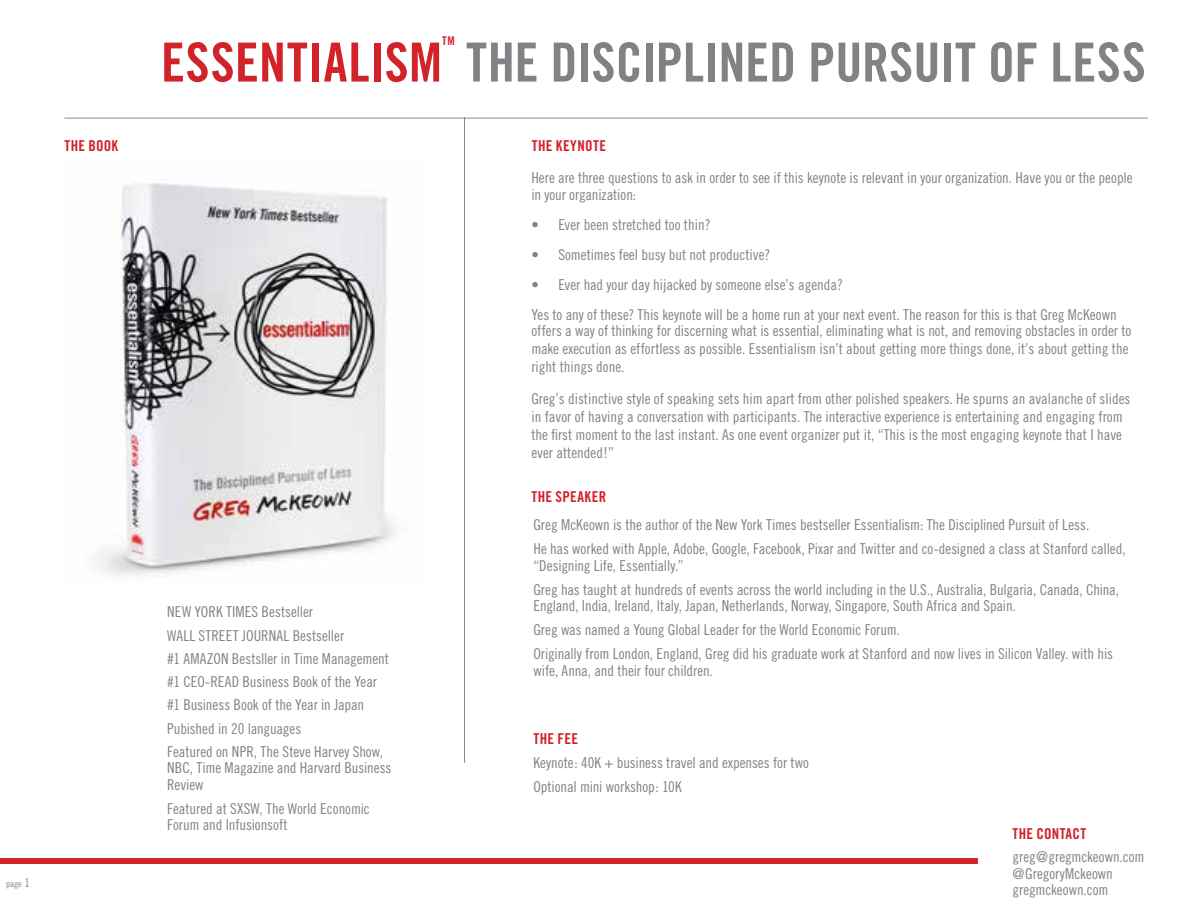
<style>
.page{position:relative;width:1188px;height:918px;background:#fff}
.page>*{position:absolute;margin:0;border:0;box-sizing:border-box;transform-origin:0 0}
.t1{font:54px "Trade Gothic Bold Cond Twenty";letter-spacing:.005em;color:#808285}
.t2{font:15px/23.2px "Trade Gothic LT Std Cn 18";color:#808285}
.t3{font:15px/16.5px "Trade Gothic Cond Eighteen";letter-spacing:-.005em;color:#808285}
.t4{font:15px "Trade Gothic Bold Cond Twenty";letter-spacing:.02em;color:#d2232a}
.t5{font:12px "Trade Gothic Bold Cond Twenty";color:#d2232a}
.t6{font:9px "Trade Gothic Cond Eighteen";color:#808285}
.s1{font-size:12px}
.s2{color:#d2232a}
</style>
<div class="page">
<div style="left:0;top:858px;width:978px;height:6px;background:#d2232a"></div>
<hr style="left:64px;top:118px;width:1084px;height:1px;background:#8a8c8e">
<hr style="left:464px;top:117px;width:1px;height:646px;background:#808285">
<img style="left:96px;top:183px;width:301px;height:394px">
<p class="t4" style="left:64px;top:136px;width:55px">THE BOOK</p>
<p class="t6" style="left:6px;top:879px;width:25px">page <span class="s1">1</span></p>
<p class="t5" style="left:442px;top:34px;width:14px">TM</p>
<h1 class="t1" style="left:161px;top:30px;width:986px"><span class="s2">ESSENTIALISM</span> THE DISCIPLINED PURSUIT OF LESS</h1>
<p class="t4" style="left:532px;top:136px;width:76px">THE KEYNOTE</p>
<p class="t2" style="left:531px;top:170px;width:603px;line-height:16.5px">Here are three questions to ask in order to see if this keynote is relevant in your organization. Have you or the people in your organization:</p>
<p class="t2" style="left:531px;top:213px;width:181px">• Ever been stretched too thin?</p>
<p class="t2" style="left:531px;top:243px;width:241px">• Sometimes feel busy but not productive?</p>
<p class="t2" style="left:531px;top:269px;width:587px;line-height:30px">• Ever had your day hijacked by someone else’s agenda?<br>Yes to any of these? This keynote will be a home run at your next event. The reason for this is that Greg McKeown</p>
<p class="t2" style="left:531px;top:322px;width:602px;line-height:18px">offers a way of thinking for discerning what is essential, eliminating what is not, and removing obstacles in order to make execution as effortless as possible. Essentialism isn’t about getting more things done, it’s about getting the right things done.</p>
<p class="t2" style="left:531px;top:389px;width:600px;line-height:18px">Greg’s distinctive style of speaking sets him apart from other polished speakers. He spurns an avalanche of slides in favor of having a conversation with participants. The interactive experience is entertaining and engaging from the first moment to the last instant. As one event organizer put it, “This is the most engaging keynote that I have ever attended!”</p>
<p class="t2" style="left:167px;top:600px;width:223px">NEW YORK TIMES Bestseller<br>WALL STREET JOURNAL Bestseller<br>#1 AMAZON Bestsller in Time Management #1 CEO-READ Business Book of the Year #1 Business Book of the Year in Japan Pubished in 20 languages<br>Featured on NPR, The Steve Harvey Show,</p>
<p class="t2" style="left:167px;top:760px;width:226px;line-height:16.5px">NBC, Time Magazine and Harvard Business<br>Review</p>
<p class="t2" style="left:167px;top:800px;width:204px;line-height:16.5px">Featured at SXSW, The World Economic<br>Forum and Infusionsoft</p>
<p class="t4" style="left:531px;top:488px;width:77px">THE SPEAKER</p>
<p class="t2" style="left:533px;top:513px;width:594px;line-height:24px">Greg McKeown is the author of the New York Times bestseller Essentialism: The Disciplined Pursuit of Less.<br>He has worked with Apple, Adobe, Google, Facebook, Pixar and Twitter and co-designed a class at Stanford called,</p>
<p class="t2" style="left:533px;top:553px;width:587px;line-height:24px">“Designing Life, Essentially.”<br>Greg has taught at hundreds of events across the world including in the U.S., Australia, Bulgaria, Canada, China,</p>
<p class="t2" style="left:533px;top:594px;width:581px;line-height:24px">England, India, Ireland, Italy, Japan, Netherlands, Norway, Singapore, South Africa and Spain.<br>Greg was named a Young Global Leader for the World Economic Forum.<br>Originally from London, England, Greg did his graduate work at Stanford and now lives in Silicon Valley. with his</p>
<p class="t2" style="left:533px;top:659px;width:181px">wife, Anna, and their four children.</p>
<p class="t4" style="left:533px;top:729px;width:46px">THE FEE</p>
<p class="t3" style="left:533px;top:750px;width:277px;line-height:24px">Keynote: 40K + business travel and expenses for two<br>Optional mini workshop: 10K</p>
<p class="t4" style="left:1012px;top:824px;width:75px">THE CONTACT</p>
<p class="t3" style="left:1012px;top:848px;width:133px">greg@gregmckeown.com @GregoryMckeown gregmckeown.com</p>
</div>
